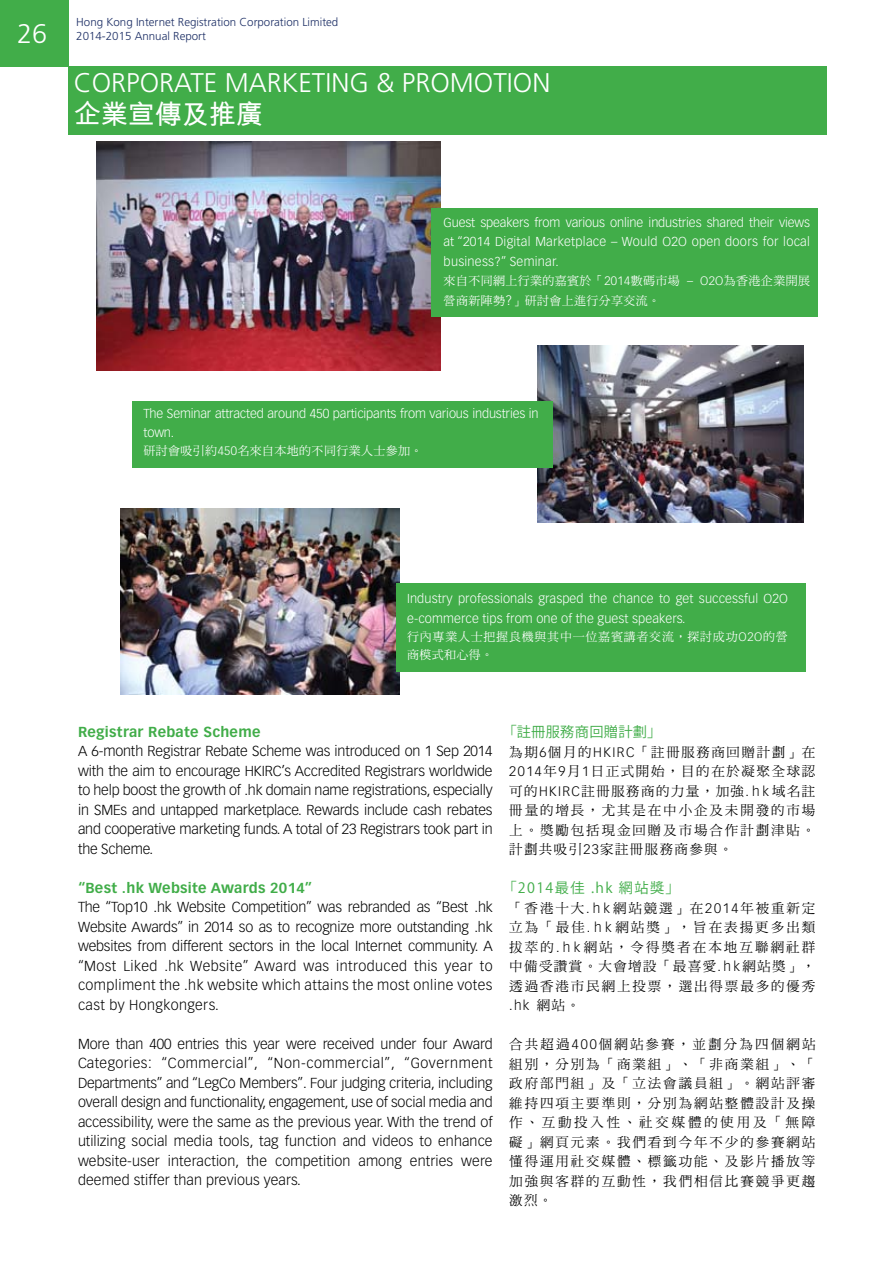
<style>
.page{position:relative;width:893px;height:1263px;background:#fff}
.page>*{position:absolute;margin:0;border:0;box-sizing:border-box;transform-origin:0 0}
.t1{font:300 27px "Frutiger LT Std";color:#fff}
.t2{font:700 27px "M Hei";color:#fff}
.t3{font:300 14.25px/19.5px "Vectora LT Std";letter-spacing:.01em;color:#000;text-align:justify}
.t4{font:700 14.25px "Vectora LT Std";letter-spacing:.02em;color:#41ad49}
.t5{font:14.25px "Koz Go Pr 6 N";letter-spacing:.1em;color:#41ad49}
.t6{font:14.25px "Koz Go Pr 6 N";letter-spacing:.02em;color:#41ad49}
.t7{font:13.5px/19.5px "DF Ming Std W5";letter-spacing:.14em;color:#000;text-align:justify}
.t8{font:300 13.5px "Vectora LT Std";color:#000}
.t9{font:300 12.75px/19.5px "Vectora LT Std";letter-spacing:.01em;color:#fff;text-align:justify}
.t10{font:300 12.75px/19.5px "Vectora LT Std";letter-spacing:-.01em;color:#fff}
.t11{font:12px/19.5px "DF Ming Std W5";letter-spacing:.03em;color:#fff}
.t12{font:12px/18px "DF Ming Std W5";letter-spacing:.06em;color:#fff}
.t13{font:300 11.55px/13.8px "Frutiger LT Std";color:#1e3066}
.s1{font-family:"Vectora LT Std";font-weight:300}
.s2{font-family:"Vectora LT Std";font-weight:300;font-size:13.5px}
.s3{font-family:"DF Ming Std W5";font-weight:400}
</style>
<div class="page">
<div style="left:0;top:0;width:68px;height:67px;background:#41ad49"></div>
<div style="left:68px;top:67px;width:759px;height:68px;background:#41ad49"></div>
<img style="left:537px;top:345px;width:267px;height:178px">
<img style="left:96px;top:141px;width:345px;height:230px">
<img style="left:120px;top:508px;width:279px;height:186px">
<div style="left:132px;top:401px;width:421px;height:67px;background:#41ad49"></div>
<div style="left:432px;top:208px;width:386px;height:109px;background:#41ad49"></div>
<div style="left:396px;top:583px;width:410px;height:89px;background:#41ad49"></div>
<h1 class="t1" style="left:17px;top:18px;width:32px">26</h1>
<p class="t13" style="left:76px;top:15px;width:264px">Hong Kong Internet Registration Corporation Limited<br>2014-2015 Annual Report</p>
<h1 class="t1" style="left:74px;top:67px;width:478px">CORPORATE MARKETING &amp; PROMOTION</h1>
<h1 class="t2" style="left:74px;top:101px;width:190px">企業宣傳及推廣</h1>
<p class="t9" style="left:444px;top:212px;width:368px">Guest speakers from various online industries shared their views at “2014 Digital Marketplace – Would O2O open doors for local business?” Seminar.</p>
<p class="t11" style="left:444px;top:271px;width:368px">來自不同網上行業的嘉賓於「<span class="s1">2014</span>數碼市場 <span class="s1">– O2O</span>為香港企業開展營商新陣勢<span class="s2">?</span>」研討會上進行分享交流。</p>
<p class="t10" style="left:144px;top:403px;width:397px">The Seminar attracted around 450 participants from various industries in town.</p>
<p class="t11" style="left:144px;top:441px;width:280px">研討會吸引約<span class="s1">450</span>名來自本地的不同行業人士參加。</p>
<p class="t9" style="left:407px;top:589px;width:382px">Industry professionals grasped the chance to get successful O2O e-commerce tips from one of the guest speakers.</p>
<p class="t12" style="left:407px;top:627px;width:382px">行內專業人士把握良機與其中一位嘉賓講者交流，探討成功<span class="s1">O2O</span>的營商模式和心得。</p>
<p class="t4" style="left:78px;top:723px;width:184px">Registrar Rebate Scheme</p>
<p class="t3" style="left:78px;top:742px;width:416px">A 6-month Registrar Rebate Scheme was introduced on 1 Sep 2014 with the aim to encourage HKIRC’s Accredited Registrars worldwide to help boost the growth of .hk domain name registrations, especially in SMEs and untapped marketplace. Rewards include cash rebates and cooperative marketing funds. A total of 23 Registrars took part in the Scheme.</p>
<p class="t4" style="left:78px;top:879px;width:236px">“Best .hk Website Awards 2014”</p>
<p class="t3" style="left:78px;top:898px;width:416px">The “Top10 .hk Website Competition” was rebranded as “Best .hk Website Awards” in 2014 so as to recognize more outstanding .hk websites from different sectors in the local Internet community. A “Most Liked .hk Website” Award was introduced this year to compliment the .hk website which attains the most online votes cast by Hongkongers.</p>
<p class="t3" style="left:78px;top:1034px;width:416px">More than 400 entries this year were received under four Award Categories: “Commercial”, “Non-commercial”, “Government Departments” and “LegCo Members”. Four judging criteria, including overall design and functionality, engagement, use of social media and accessibility, were the same as the previous year. With the trend of utilizing social media tools, tag function and videos to enhance website-user interaction, the competition among entries were deemed stiffer than previous years.</p>
<p class="t6" style="left:502px;top:724px;width:161px">「註冊服務商回贈計劃」</p>
<p class="t7" style="left:509px;top:742px;width:308px">為期<span class="s1">6</span>個月的<span class="s1">HKIRC</span>「註冊服務商回贈計劃」在<span class="s1">2014</span>年<span class="s1">9</span>月<span class="s1">1</span>日正式開始，目的在於凝聚全球認可的<span class="s1">HKIRC</span>註冊服務商的力量，加強<span class="s1">.hk</span> 域名註冊量的增長，尤其是在中小企及未開發的市場上。獎勵包括現金回贈及市場合作計劃津貼。計劃共吸引<span class="s1">23</span>家註冊服務商參與。</p>
<p class="t5" style="left:502px;top:880px;width:179px">「2014最佳 .hk 網站獎」</p>
<p class="t7" style="left:509px;top:898px;width:308px">「香港十大<span class="s1">.hk</span>網站競選」在<span class="s1">2014</span>年被重新定立為「最佳<span class="s1">.hk</span> 網站獎」，旨在表揚更多出類拔萃的<span class="s1">.hk</span>網站，令得獎者在本地互聯網社群中備受讚賞。大會增設「最喜愛<span class="s1">.hk</span>網站獎」，透過香港市民網上投票，選出得票最多的優秀</p>
<p class="t8" style="left:509px;top:997px;width:72px">.hk <span class="s3">網站。</span></p>
<p class="t7" style="left:509px;top:1034px;width:308px">合共超過<span class="s1">400</span>個網站參賽，並劃分為四個網站組別，分別為「商業組」、「非商業組」、「政府部門組」及「立法會議員組」。網站評審維持四項主要準則，分別為網站整體設計及操作、互動投入性、社交媒體的使用及「無障礙」網頁元素。我們看到今年不少的參賽網站懂得運用社交媒體、標籤功能、及影片播放等加強與客群的互動性，我們相信比賽競爭更趨激烈。</p>
</div>
